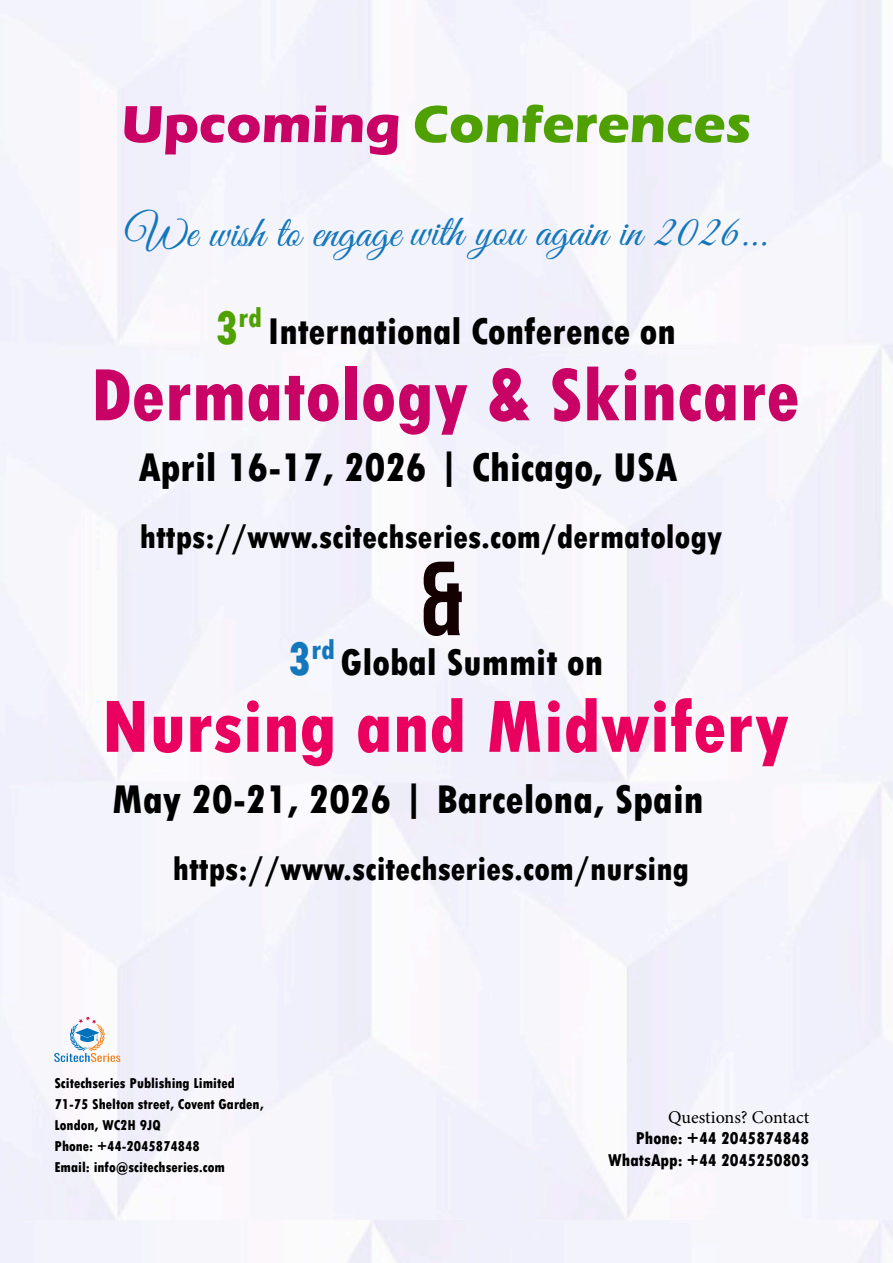
<style>
.page{position:relative;width:893px;height:1263px;background:#fff}
.page>*{position:absolute;margin:0;border:0;box-sizing:border-box;transform-origin:0 0}
.t1{font:105px "Bebas Neue";color:#140000}
.t2{font:800 condensed 78px "Tw Cen";color:#c90266}
.t3{font:800 condensed 78px "Tw Cen";color:#ea005f}
.t4{font:700 54px "Eras ITC";color:#4fa101}
.t5{font:45px "Great Vibes";color:#1477bb}
.t6{font:800 condensed 42px "Tw Cen";color:#000}
.t7{font:800 condensed 39px "Tw Cen";color:#000}
.t8{font:800 condensed 34.5px "Tw Cen";color:#000}
.t9{font:800 condensed 18px/21.6px "Tw Cen";color:#000;text-align:right}
.t10{font:18px "Minion Pro";color:#000}
.t11{font:800 condensed 15px "Tw Cen";color:#000}
.s1{color:#c90266}
.s2{font-size:49.5px;color:#4fa101}
.s3{font-size:49.5px;color:#1477bb}
</style>
<div class="page">
<svg style="left:54px;top:1016px;width:66px;height:46px"></svg>
<p class="t4" style="left:122px;top:93px;width:631px"><span class="s1">Upcoming</span> Conferences</p>
<p class="t5" style="left:126px;top:207px;width:643px">We wish to engage with you again in 2026...</p>
<p class="t7" style="left:214px;top:308px;width:463px"><span class="s2">3</span><sup>rd</sup> International Conference on</p>
<p class="t2" style="left:90px;top:349px;width:711px">Dermatology &amp; Skincare</p>
<p class="t6" style="left:138px;top:443px;width:541px">April 16-17, 2026 | Chicago, USA</p>
<p class="t8" style="left:140px;top:516px;width:584px">https://www.scitechseries.com/dermatology</p>
<p class="t1" style="left:419px;top:541px;width:45px">&amp;</p>
<p class="t7" style="left:287px;top:640px;width:317px"><span class="s3">3</span><sup>rd</sup> Global Summit on</p>
<p class="t3" style="left:101px;top:680px;width:689px">Nursing and Midwifery</p>
<p class="t6" style="left:112px;top:774px;width:593px">May 20-21, 2026 | Barcelona, Spain</p>
<p class="t8" style="left:173px;top:848px;width:518px">https://www.scitechseries.com/nursing</p>
<p class="t11" style="left:54px;top:1074px;width:182px">Scitechseries Publishing Limited</p>
<p class="t11" style="left:54px;top:1095px;width:211px">71-75 Shelton street, Covent Garden,</p>
<p class="t11" style="left:54px;top:1116px;width:108px">London, WC2H 9JQ</p>
<p class="t11" style="left:54px;top:1137px;width:147px">Phone: +44-2045874848</p>
<p class="t11" style="left:54px;top:1158px;width:172px">Email: info@scitechseries.com</p>
<p class="t10" style="left:668px;top:1105px;width:143px">Questions? Contact</p>
<p class="t9" style="left:608px;top:1128px;width:202px">Phone: +44 2045874848<br>WhatsApp: +44 2045250803</p>
</div>
